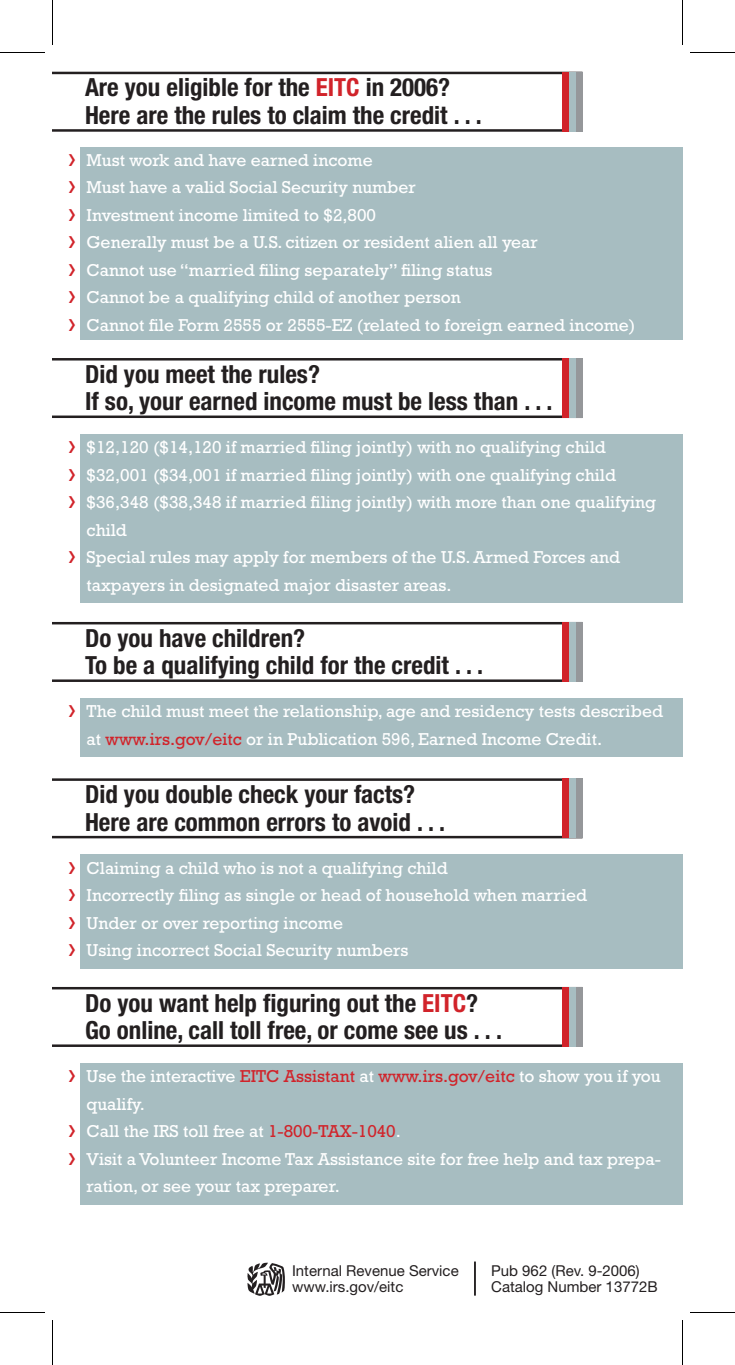
<style>
.page{position:relative;width:735px;height:1365px;background:#fff}
.page>*{position:absolute;margin:0;border:0;box-sizing:border-box;transform-origin:0 0}
.questions{font:700 condensed 25px "Helvetica Neue";color:#231f20}
.t1{font:25px/27.5px "Rockwell";color:#d1232a;text-align:justify}
.answers{font:17.5px/27.5px "Rockwell";color:#fff}
.t2{font:15px "Helvetica Neue";color:#231f20}
.s1{color:#d1232a}
</style>
<div class="page">
<svg style="left:52px;top:72px;width:510px;height:60px"></svg>
<div style="left:80px;top:148px;width:602px;height:192px;background:#a7bdc1"></div>
<svg style="left:52px;top:358px;width:510px;height:60px"></svg>
<div style="left:80px;top:434px;width:602px;height:169px;background:#a7bdc1"></div>
<svg style="left:52px;top:622px;width:510px;height:60px"></svg>
<div style="left:80px;top:698px;width:602px;height:59px;background:#a7bdc1"></div>
<svg style="left:52px;top:778px;width:510px;height:60px"></svg>
<div style="left:80px;top:855px;width:602px;height:114px;background:#a7bdc1"></div>
<svg style="left:52px;top:987px;width:510px;height:60px"></svg>
<div style="left:80px;top:1063px;width:602px;height:142px;background:#a7bdc1"></div>
<div style="left:569px;top:72px;width:7px;height:60px;background:#a7bdc1"></div>
<div style="left:562px;top:72px;width:7px;height:60px;background:#d1232a"></div>
<div style="left:576px;top:72px;width:6px;height:60px;background:#95979a"></div>
<div style="left:569px;top:358px;width:7px;height:60px;background:#a7bdc1"></div>
<div style="left:562px;top:358px;width:7px;height:60px;background:#d1232a"></div>
<div style="left:576px;top:358px;width:6px;height:60px;background:#95979a"></div>
<div style="left:569px;top:622px;width:7px;height:60px;background:#a7bdc1"></div>
<div style="left:562px;top:622px;width:7px;height:60px;background:#d1232a"></div>
<div style="left:576px;top:622px;width:6px;height:60px;background:#95979a"></div>
<div style="left:569px;top:778px;width:7px;height:60px;background:#a7bdc1"></div>
<div style="left:562px;top:778px;width:7px;height:60px;background:#d1232a"></div>
<div style="left:576px;top:778px;width:6px;height:60px;background:#95979a"></div>
<div style="left:569px;top:987px;width:7px;height:60px;background:#a7bdc1"></div>
<div style="left:562px;top:987px;width:7px;height:60px;background:#d1232a"></div>
<div style="left:576px;top:987px;width:6px;height:60px;background:#95979a"></div>
<svg style="left:247px;top:1263px;width:38px;height:33px"></svg>
<hr style="left:474px;top:1262px;width:2px;height:34px;background:#231f20">
<hr style="left:0;top:52px;width:45px;height:1px;background:#000">
<hr style="left:690px;top:52px;width:45px;height:1px;background:#000">
<hr style="left:0;top:1312px;width:45px;height:1px;background:#000">
<hr style="left:690px;top:1312px;width:45px;height:1px;background:#000">
<hr style="left:52px;top:0;width:1px;height:45px;background:#000">
<hr style="left:52px;top:1320px;width:1px;height:45px;background:#000">
<hr style="left:682px;top:0;width:1px;height:45px;background:#000">
<hr style="left:682px;top:1320px;width:1px;height:45px;background:#000">
<h1 class="t1" style="left:69px;top:143px;width:9px">› › › › › › ›</h1>
<p class="questions" style="left:85px;top:72px;width:367px">Are you eligible for the <span class="s1">EITC</span> in 2006?</p>
<p class="questions" style="left:85px;top:100px;width:398px">Here are the rules to claim the credit . . .</p>
<p class="answers" style="left:87px;top:146px;width:288px">Must work and have earned income</p>
<p class="answers" style="left:87px;top:173px;width:331px">Must have a valid Social Security number</p>
<p class="answers" style="left:87px;top:201px;width:291px">Investment income limited to $2,800</p>
<p class="answers" style="left:87px;top:228px;width:453px">Generally must be a U.S. citizen or resident alien all year</p>
<p class="answers" style="left:87px;top:256px;width:407px">Cannot use “married filing separately” filing status</p>
<p class="answers" style="left:87px;top:283px;width:376px">Cannot be a qualifying child of another person</p>
<p class="answers" style="left:87px;top:311px;width:550px">Cannot file Form 2555 or 2555-EZ (related to foreign earned income)</p>
<h1 class="t1" style="left:69px;top:431px;width:9px">› › ›</h1>
<h1 class="t1" style="left:69px;top:541px;width:9px">›</h1>
<p class="questions" style="left:85px;top:359px;width:236px">Did you meet the rules?</p>
<p class="questions" style="left:85px;top:386px;width:469px">If so, your earned income must be less than . . .</p>
<p class="answers" style="left:87px;top:434px;width:521px">$12,120 ($14,120 if married filing jointly) with no qualifying child</p>
<p class="answers" style="left:87px;top:461px;width:531px">$32,001 ($34,001 if married filing jointly) with one qualifying child</p>
<p class="answers" style="left:87px;top:489px;width:571px">$36,348 ($38,348 if married filing jointly) with more than one qualifying child</p>
<p class="answers" style="left:87px;top:544px;width:535px">Special rules may apply for members of the U.S. Armed Forces and taxpayers in designated major disaster areas.</p>
<h1 class="t1" style="left:69px;top:695px;width:9px">›</h1>
<p class="questions" style="left:85px;top:623px;width:222px">Do you have children?</p>
<p class="questions" style="left:85px;top:650px;width:400px">To be a qualifying child for the credit . . .</p>
<p class="answers" style="left:87px;top:697px;width:578px">The child must meet the relationship, age and residency tests described at <span class="s1">www.irs.gov/eitc</span> or in Publication 596, Earned Income Credit.</p>
<h1 class="t1" style="left:69px;top:851px;width:9px">› › › ›</h1>
<p class="questions" style="left:85px;top:779px;width:332px">Did you double check your facts?</p>
<p class="questions" style="left:85px;top:807px;width:362px">Here are common errors to avoid . . .</p>
<p class="answers" style="left:87px;top:854px;width:363px">Claiming a child who is not a qualifying child</p>
<p class="answers" style="left:87px;top:881px;width:502px">Incorrectly filing as single or head of household when married</p>
<p class="answers" style="left:87px;top:909px;width:258px">Under or over reporting income</p>
<p class="answers" style="left:87px;top:936px;width:323px">Using incorrect Social Security numbers</p>
<h1 class="t1" style="left:69px;top:1060px;width:9px">›</h1>
<h1 class="t1" style="left:69px;top:1115px;width:9px">› ›</h1>
<p class="questions" style="left:85px;top:988px;width:395px">Do you want help figuring out the <span class="s1">EITC</span>?</p>
<p class="questions" style="left:85px;top:1015px;width:418px">Go online, call toll free, or come see us . . .</p>
<p class="answers" style="left:87px;top:1062px;width:576px">Use the interactive <span class="s1">EITC Assistant</span> at <span class="s1">www.irs.gov/eitc</span> to show you if you qualify.</p>
<p class="answers" style="left:87px;top:1117px;width:316px">Call the IRS toll free at <span class="s1">1-800-TAX-1040</span>.</p>
<p class="answers" style="left:87px;top:1145px;width:576px">Visit a Volunteer Income Tax Assistance site for free help and tax prepa&shy;ration, or see your tax preparer.</p>
<p class="t2" style="left:292px;top:1262px;width:168px">Internal Revenue Service</p>
<p class="t2" style="left:292px;top:1278px;width:113px">www.irs.gov/eitc</p>
<p class="t2" style="left:491px;top:1262px;width:150px">Pub 962 (Rev. 9-2006)</p>
<p class="t2" style="left:491px;top:1278px;width:168px">Catalog Number 13772B</p>
</div>
